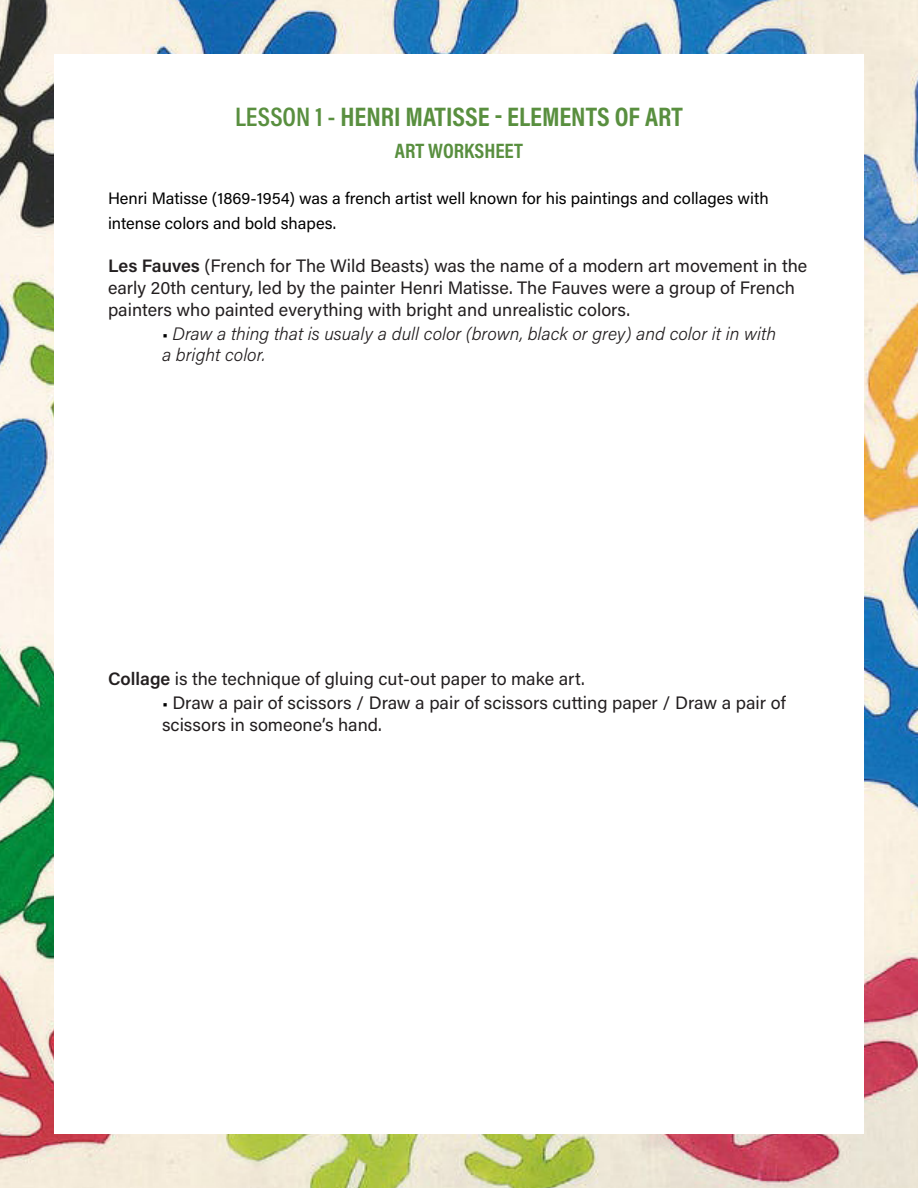
<style>
.page{position:relative;width:918px;height:1188px;background:#fff}
.page>*{position:absolute;margin:0;border:0;box-sizing:border-box;transform-origin:0 0}
.t1{font:700 27px "Acumin Pro Cond";color:#598f3f}
.t2{font:700 21px "Acumin Pro Cond";color:#598f3f}
.t3{font:18px/21.6px "Acumin Pro";color:#231f20}
.t4{font:italic 300 18px/21.6px "Acumin Pro";color:#231f20}
.t5{font:16.5px/25.2px "Acumin Pro";color:#000}
.s1{font-weight:600}
.s2{font-weight:400;font-style:normal;font-size:16.5px;color:#000}
.s3{font-size:16.5px;color:#000}
</style>
<div class="page">
<img style="left:0;top:0;width:918px;height:1188px">
<div style="left:54px;top:54px;width:810px;height:1080px;background:#fff"></div>
<p class="t1" style="left:235px;top:99px;width:449px"><span class="s1">LESSON 1 -</span> HENRI MATISSE - ELEMENTS OF ART</p>
<p class="t2" style="left:395px;top:137px;width:130px">ART WORKSHEET</p>
<p class="t5" style="left:108px;top:185px;width:662px">Henri Matisse (1869-1954) was a french artist well known for his paintings and collages with intense colors and bold shapes.</p>
<p class="t3" style="left:108px;top:255px;width:701px"><span class="s1">Les Fauves</span> (French for The Wild Beasts) was the name of a modern art movement in the early 20th century, led by the painter Henri Matisse. The Fauves were a group of French painters who painted everything with bright and unrealistic colors.</p>
<p class="t4" style="left:162px;top:322px;width:616px"><span class="s2">•</span> Draw a thing that is usualy a dull color (brown, black or grey) and color it in with a bright color.</p>
<p class="t3" style="left:108px;top:667px;width:478px"><span class="s1">Collage</span> is the technique of gluing cut-out paper to make art.</p>
<p class="t3" style="left:162px;top:691px;width:625px"><span class="s3">•</span> Draw a pair of scissors / Draw a pair of scissors cutting paper / Draw a pair of scissors in someone’s hand.</p>
</div>
